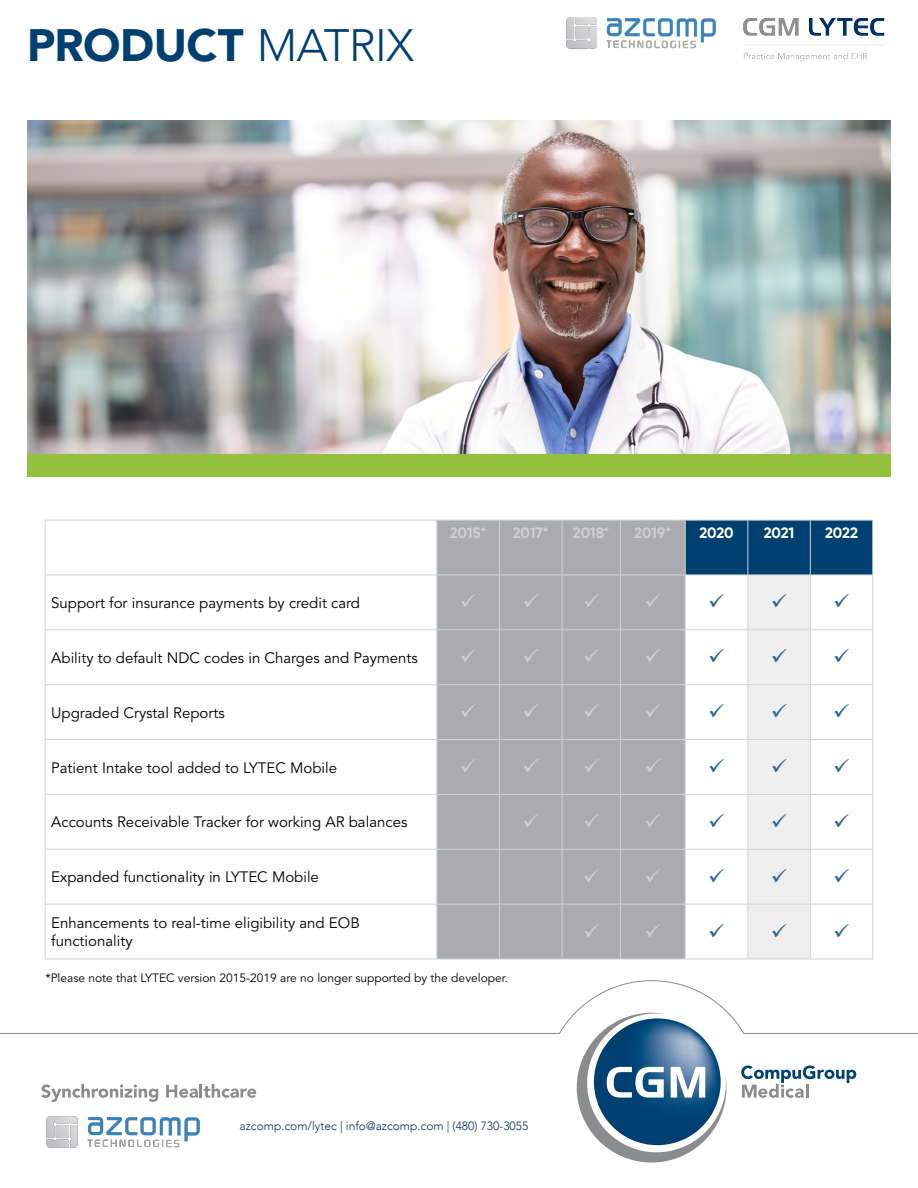
<style>
.page{position:relative;width:918px;height:1188px;background:#fff}
.page>*{position:absolute;margin:0;border:0;box-sizing:border-box;transform-origin:0 0}
.t1{font:900 45px "Avenir LT Std";letter-spacing:-.01em;color:#004071}
.t2{font:15px/18px "Avenir LT Std";color:#000}
.t3{font:700 15px "Gilroy";letter-spacing:-.01em;color:#cdcfd0}
.t4{font:700 15px "Gilroy";letter-spacing:-.01em;color:#fff}
.t5{font:12px "Avenir LT Std";color:#000}
.t6{font:300 12px "Avenir";color:#10315d}
.s1{font-weight:300}
</style>
<div class="page">
<img style="left:27px;top:120px;width:864px;height:334px">
<div style="left:27px;top:454px;width:864px;height:23px;background:#93c13e"></div>
<div style="left:438px;top:521px;width:23px;height:438px;background:#a9abae"></div>
<hr style="left:45px;top:520px;width:392px;height:1px;background:#d1d3d4">
<hr style="left:45px;top:520px;width:1px;height:55px;background:#d1d3d4">
<hr style="left:437px;top:520px;width:62px;height:1px;background:#d1d3d4">
<hr style="left:437px;top:520px;width:1px;height:55px;background:#d1d3d4">
<hr style="left:873px;top:520px;width:1px;height:55px;background:#d1d3d4">
<hr style="left:45px;top:575px;width:392px;height:1px;background:#d1d3d4">
<hr style="left:45px;top:575px;width:1px;height:55px;background:#d1d3d4">
<hr style="left:437px;top:575px;width:62px;height:1px;background:#d1d3d4">
<hr style="left:437px;top:575px;width:1px;height:55px;background:#d1d3d4">
<hr style="left:873px;top:575px;width:1px;height:55px;background:#d1d3d4">
<hr style="left:45px;top:630px;width:392px;height:1px;background:#d1d3d4">
<hr style="left:45px;top:630px;width:1px;height:54px;background:#d1d3d4">
<hr style="left:437px;top:630px;width:62px;height:1px;background:#d1d3d4">
<hr style="left:437px;top:630px;width:1px;height:54px;background:#d1d3d4">
<hr style="left:873px;top:630px;width:1px;height:54px;background:#d1d3d4">
<hr style="left:45px;top:684px;width:392px;height:1px;background:#d1d3d4">
<hr style="left:45px;top:685px;width:1px;height:54px;background:#d1d3d4">
<hr style="left:437px;top:684px;width:62px;height:1px;background:#d1d3d4">
<hr style="left:437px;top:685px;width:1px;height:54px;background:#d1d3d4">
<hr style="left:873px;top:685px;width:1px;height:54px;background:#d1d3d4">
<hr style="left:45px;top:739px;width:392px;height:1px;background:#d1d3d4">
<hr style="left:45px;top:740px;width:1px;height:54px;background:#d1d3d4">
<hr style="left:437px;top:739px;width:62px;height:1px;background:#d1d3d4">
<hr style="left:437px;top:740px;width:1px;height:54px;background:#d1d3d4">
<hr style="left:873px;top:740px;width:1px;height:54px;background:#d1d3d4">
<hr style="left:45px;top:794px;width:392px;height:1px;background:#d1d3d4">
<hr style="left:45px;top:795px;width:1px;height:54px;background:#d1d3d4">
<hr style="left:437px;top:794px;width:62px;height:1px;background:#d1d3d4">
<hr style="left:437px;top:795px;width:1px;height:54px;background:#d1d3d4">
<hr style="left:873px;top:795px;width:1px;height:54px;background:#d1d3d4">
<hr style="left:45px;top:849px;width:392px;height:1px;background:#d1d3d4">
<hr style="left:45px;top:849px;width:1px;height:55px;background:#d1d3d4">
<hr style="left:437px;top:849px;width:62px;height:1px;background:#d1d3d4">
<hr style="left:437px;top:849px;width:1px;height:55px;background:#d1d3d4">
<hr style="left:873px;top:849px;width:1px;height:55px;background:#d1d3d4">
<hr style="left:45px;top:904px;width:392px;height:1px;background:#d1d3d4">
<hr style="left:45px;top:904px;width:1px;height:55px;background:#d1d3d4">
<hr style="left:437px;top:904px;width:62px;height:1px;background:#d1d3d4">
<hr style="left:437px;top:904px;width:1px;height:55px;background:#d1d3d4">
<hr style="left:873px;top:904px;width:1px;height:55px;background:#d1d3d4">
<hr style="left:45px;top:959px;width:392px;height:1px;background:#d1d3d4">
<hr style="left:437px;top:959px;width:62px;height:1px;background:#d1d3d4">
<hr style="left:499px;top:959px;width:63px;height:1px;background:#d1d3d4">
<hr style="left:562px;top:959px;width:58px;height:1px;background:#d1d3d4">
<hr style="left:620px;top:959px;width:65px;height:1px;background:#d1d3d4">
<hr style="left:685px;top:959px;width:63px;height:1px;background:#d1d3d4">
<hr style="left:748px;top:959px;width:62px;height:1px;background:#d1d3d4">
<hr style="left:810px;top:959px;width:63px;height:1px;background:#d1d3d4">
<svg style="left:576px;top:1034px;width:151px;height:129px"></svg>
<svg style="left:741px;top:1066px;width:115px;height:32px"></svg>
<svg style="left:0;top:980px;width:918px;height:54px"></svg>
<svg style="left:41px;top:1084px;width:117px;height:18px"></svg>
<svg style="left:166px;top:1084px;width:90px;height:14px"></svg>
<img style="left:743px;top:18px;width:142px;height:44px">
<img style="left:566px;top:17px;width:150px;height:32px">
<img style="left:46px;top:1116px;width:154px;height:32px">
<svg style="left:461px;top:520px;width:412px;height:439px"></svg>
<h1 class="t1" style="left:27px;top:18px;width:389px">PRODUCT <span class="s1">MATRIX</span></h1>
<p class="t2" style="left:51px;top:594px;width:310px">Support for insurance payments by credit card</p>
<p class="t2" style="left:51px;top:649px;width:368px">Ability to default NDC codes in Charges and Payments</p>
<p class="t2" style="left:51px;top:704px;width:175px">Upgraded Crystal Reports</p>
<p class="t2" style="left:51px;top:759px;width:287px">Patient Intake tool added to LYTEC Mobile</p>
<p class="t3" style="left:450px;top:523px;width:38px">2015*</p>
<p class="t3" style="left:513px;top:523px;width:38px">2017*</p>
<p class="t3" style="left:573px;top:523px;width:38px">2018*</p>
<p class="t3" style="left:634px;top:523px;width:39px">2019*</p>
<p class="t4" style="left:699px;top:523px;width:36px">2020</p>
<p class="t4" style="left:764px;top:523px;width:32px">2021</p>
<p class="t4" style="left:825px;top:523px;width:34px">2022</p>
<p class="t2" style="left:51px;top:814px;width:358px">Accounts Receivable Tracker for working AR balances</p>
<p class="t2" style="left:51px;top:869px;width:269px">Expanded functionality in LYTEC Mobile</p>
<p class="t2" style="left:51px;top:914px;width:310px">Enhancements to real-time eligibility and EOB functionality</p>
<p class="t5" style="left:45px;top:971px;width:464px">*Please note that LYTEC version 2015-2019 are no longer supported by the developer.</p>
<p class="t6" style="left:240px;top:1119px;width:290px">azcomp.com/lytec | info@azcomp.com | (480) 730-3055</p>
</div>
